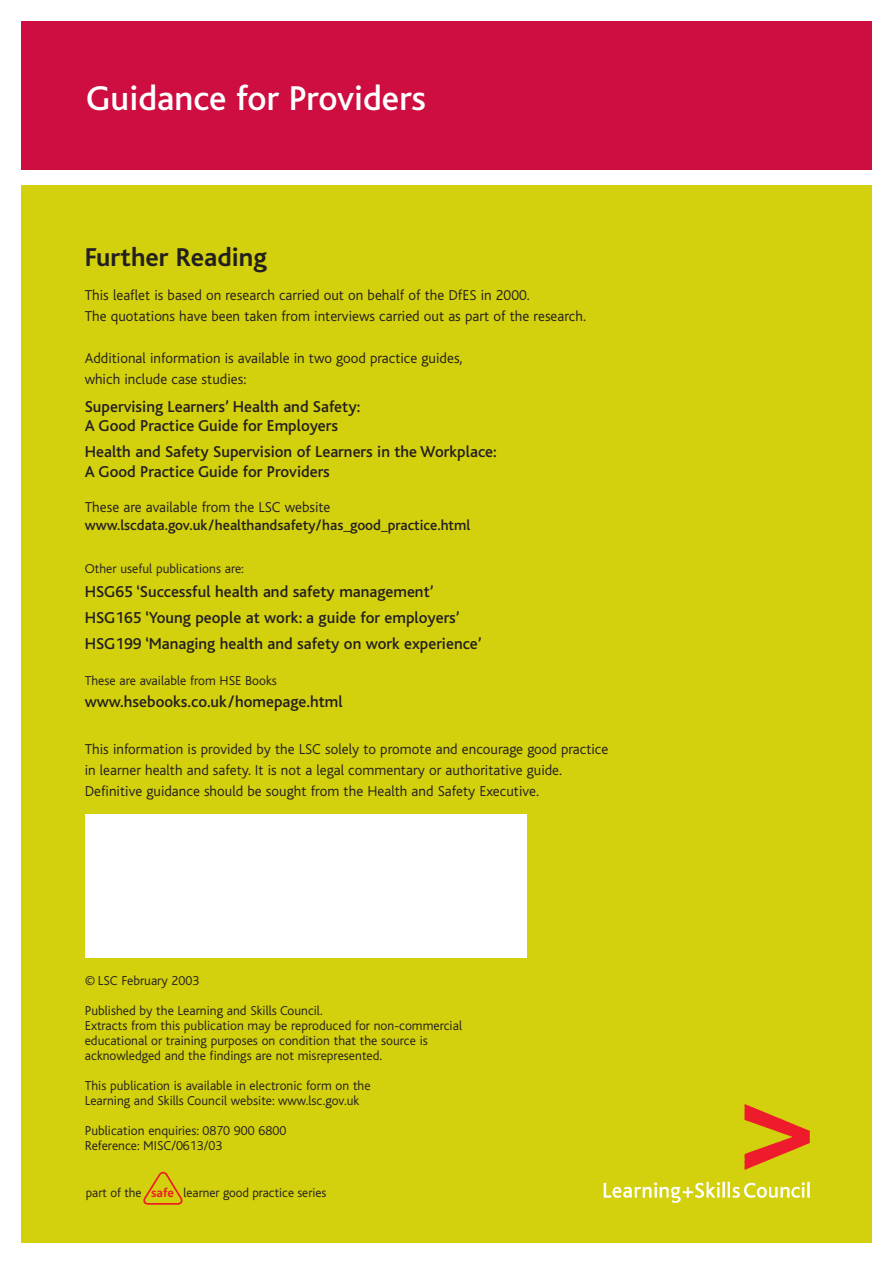
<style>
.page{position:relative;width:893px;height:1262px;background:#fff}
.page>*{position:absolute;margin:0;border:0;box-sizing:border-box;transform-origin:0 0}
.t1{font:500 36px "Bliss";color:#fff}
.t2{font:700 27px "Bliss";color:#231f1f}
.t3{font:500 16.5px/19.5px "Bliss";color:#231f1f}
.t4{font:300 15px/21px "Bliss";color:#231f1f}
.t5{font:500 15px "Bliss";color:#231f1f}
.t6{font:300 13.5px/15px "Bliss";color:#231f1f}
.t7{font:300 13.2px "Bliss";color:#231f1f}
.s1{font-weight:700;color:#ee1c24}
</style>
<div class="page">
<div style="left:21px;top:185px;width:850px;height:1057px;background:#d3d00d"></div>
<div style="left:21px;top:21px;width:850px;height:149px;background:#ce0d41"></div>
<img style="left:603px;top:1181px;width:207px;height:22px">
<img style="left:744px;top:1104px;width:66px;height:66px">
<div style="left:85px;top:814px;width:441px;height:143px;background:#fff"></div>
<svg style="left:143px;top:1171px;width:40px;height:33px"></svg>
<h1 class="t1" style="left:86px;top:84px;width:341px">Guidance for Providers</h1>
<h2 class="t2" style="left:85px;top:246px;width:184px">Further Reading</h2>
<p class="t4" style="left:85px;top:285px;width:503px">This leaflet is based on research carried out on behalf of the DfES in 2000.<br>The quotations have been taken from interviews carried out as part of the research.</p>
<p class="t4" style="left:85px;top:349px;width:379px">Additional information is available in two good practice guides, which include case studies:</p>
<p class="t3" style="left:85px;top:398px;width:277px">Supervising Learners’ Health and Safety:<br>A Good Practice Guide for Employers</p>
<p class="t3" style="left:85px;top:443px;width:413px">Health and Safety Supervision of Learners in the Workplace:<br>A Good Practice Guide for Providers</p>
<p class="t4" style="left:85px;top:498px;width:247px">These are available from the LSC website</p>
<p class="t5" style="left:85px;top:519px;width:387px">www.lscdata.gov.uk/healthandsafety/has_good_practice.html</p>
<p class="t6" style="left:85px;top:562px;width:161px">Other useful publications are:</p>
<p class="t3" style="left:85px;top:580px;width:398px;line-height:26px">HSG65 ‘Successful health and safety management’<br>HSG165 ‘Young people at work: a guide for employers’<br>HSG199 ‘Managing health and safety on work experience’</p>
<p class="t6" style="left:85px;top:674px;width:194px">These are available from HSE Books</p>
<p class="t3" style="left:85px;top:693px;width:259px">www.hsebooks.co.uk/homepage.html</p>
<p class="t4" style="left:85px;top:739px;width:525px">This information is provided by the LSC solely to promote and encourage good practice in learner health and safety. It is not a legal commentary or authoritative guide.<br>Definitive guidance should be sought from the Health and Safety Executive.</p>
<p class="t6" style="left:85px;top:974px;width:116px">© LSC February 2003</p>
<p class="t6" style="left:85px;top:1004px;width:379px">Published by the Learning and Skills Council.<br>Extracts from this publication may be reproduced for non-commercial educational or training purposes on condition that the source is acknowledged and the findings are not misrepresented.</p>
<p class="t6" style="left:85px;top:1079px;width:287px">This publication is available in electronic form on the<br>Learning and Skills Council website: www.lsc.gov.uk</p>
<p class="t6" style="left:85px;top:1124px;width:203px">Publication enquiries: 0870 900 6800<br>Reference: MISC/0613/03</p>
<p class="t7" style="left:86px;top:1187px;width:242px">part of the <span class="s1">safe</span> learner good practice series</p>
</div>
